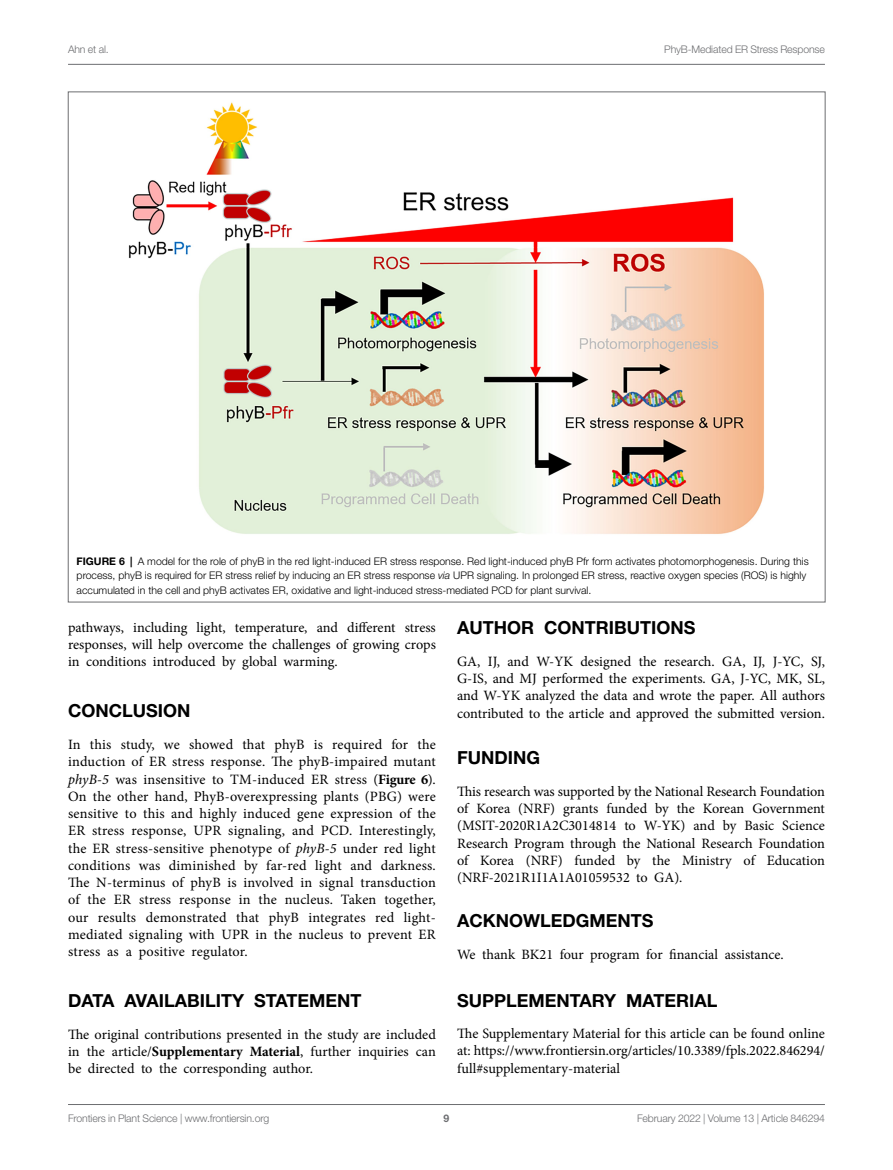
<style>
.page{position:relative;width:893px;height:1170px;background:#fff}
.page>*{position:absolute;margin:0;border:0;box-sizing:border-box;transform-origin:0 0}
.HEAD_1{font:700 18px "Helvetica Neue LT Std";color:#000}
.TEXT_FLUSH{font:14.25px/17.2px "Minion Pro";color:#000;text-align:justify}
.TEXT{font:14.25px/17.2px "Minion Pro";color:#000;text-align:justify}
.FIG_LEG{font:300 10.5px/14.2px "Helvetica Neue LT Std";color:#000}
.t1{font:300 10.5px "Helvetica Neue LT Std";letter-spacing:-.015em;color:#6d6e71}
.t2{font:700 10.5px "Helvetica Neue LT Std";color:#6d6e71}
.s1{font-weight:700}
.s2{font-style:italic}
</style>
<div class="page">
<hr style="left:68px;top:64px;width:757px;height:1px;background:#6d6e71">
<hr style="left:68px;top:1104px;width:757px;height:1px;background:#6d6e71">
<img style="left:128px;top:102px;width:636px;height:432px">
<p class="t1" style="left:68px;top:42px;width:42px">Ahn et al.</p>
<p class="t1" style="left:664px;top:42px;width:162px">PhyB-Mediated ER Stress Response</p>
<p class="FIG_LEG" style="left:77px;top:554px;width:734px"><span class="s1">FIGURE 6 |</span> A model for the role of phyB in the red light-induced ER stress response. Red light-induced phyB Pfr form activates photomorphogenesis. During this process, phyB is required for ER stress relief by inducing an ER stress response <span class="s2">via</span> UPR signaling. In prolonged ER stress, reactive oxygen species (ROS) is highly accumulated in the cell and phyB activates ER, oxidative and light-induced stress-mediated PCD for plant survival.</p>
<p class="TEXT" style="left:68px;top:618px;width:369px">pathways, including light, temperature, and different stress responses, will help overcome the challenges of growing crops in conditions introduced by global warming.</p>
<p class="HEAD_1" style="left:68px;top:700px;width:124px">CONCLUSION</p>
<p class="TEXT_FLUSH" style="left:68px;top:735px;width:369px">In this study, we showed that phyB is required for the induction of ER stress response. The phyB-impaired mutant <span class="s2">phyB-5</span> was insensitive to TM-induced ER stress (<span class="s1">Figure 6</span>).<br>On the other hand, PhyB-overexpressing plants (PBG) were sensitive to this and highly induced gene expression of the ER stress response, UPR signaling, and PCD. Interestingly, the ER stress-sensitive phenotype of <span class="s2">phyB-5</span> under red light conditions was diminished by far-red light and darkness.<br>The N-terminus of phyB is involved in signal transduction of the ER stress response in the nucleus. Taken together, our results demonstrated that phyB integrates red light&shy;mediated signaling with UPR in the nucleus to prevent ER stress as a positive regulator.</p>
<p class="HEAD_1" style="left:68px;top:989px;width:295px">DATA AVAILABILITY STATEMENT</p>
<p class="TEXT_FLUSH" style="left:68px;top:1025px;width:369px">The original contributions presented in the study are included in the article/<span class="s1">Supplementary Material</span>, further inquiries can be directed to the corresponding author.</p>
<p class="HEAD_1" style="left:457px;top:616px;width:240px">AUTHOR CONTRIBUTIONS</p>
<p class="TEXT_FLUSH" style="left:457px;top:652px;width:369px">GA, IJ, and W-YK designed the research. GA, IJ, J-YC, SJ, G-IS, and MJ performed the experiments. GA, J-YC, MK, SL, and W-YK analyzed the data and wrote the paper. All authors contributed to the article and approved the submitted version.</p>
<p class="HEAD_1" style="left:457px;top:746px;width:84px">FUNDING</p>
<p class="TEXT_FLUSH" style="left:457px;top:782px;width:369px">This research was supported by the National Research Foundation of Korea (NRF) grants funded by the Korean Government (MSIT-2020R1A2C3014814 to W-YK) and by Basic Science Research Program through the National Research Foundation of Korea (NRF) funded by the Ministry of Education (NRF-2021R1I1A1A01059532 to GA).</p>
<p class="HEAD_1" style="left:457px;top:909px;width:198px">ACKNOWLEDGMENTS</p>
<p class="TEXT_FLUSH" style="left:457px;top:945px;width:328px">We thank BK21 four program for financial assistance.</p>
<p class="HEAD_1" style="left:457px;top:988px;width:262px">SUPPLEMENTARY MATERIAL</p>
<p class="TEXT_FLUSH" style="left:457px;top:1024px;width:369px">The Supplementary Material for this article can be found online at: https://www.frontiersin.org/articles/10.3389/fpls.2022.846294/ full#supplementary-material</p>
<p class="t1" style="left:68px;top:1111px;width:203px">Frontiers in Plant Science | www.frontiersin.org</p>
<p class="t2" style="left:444px;top:1111px;width:7px">9</p>
<p class="t1" style="left:637px;top:1111px;width:189px">February 2022 | Volume 13 | Article 846294</p>
</div>
